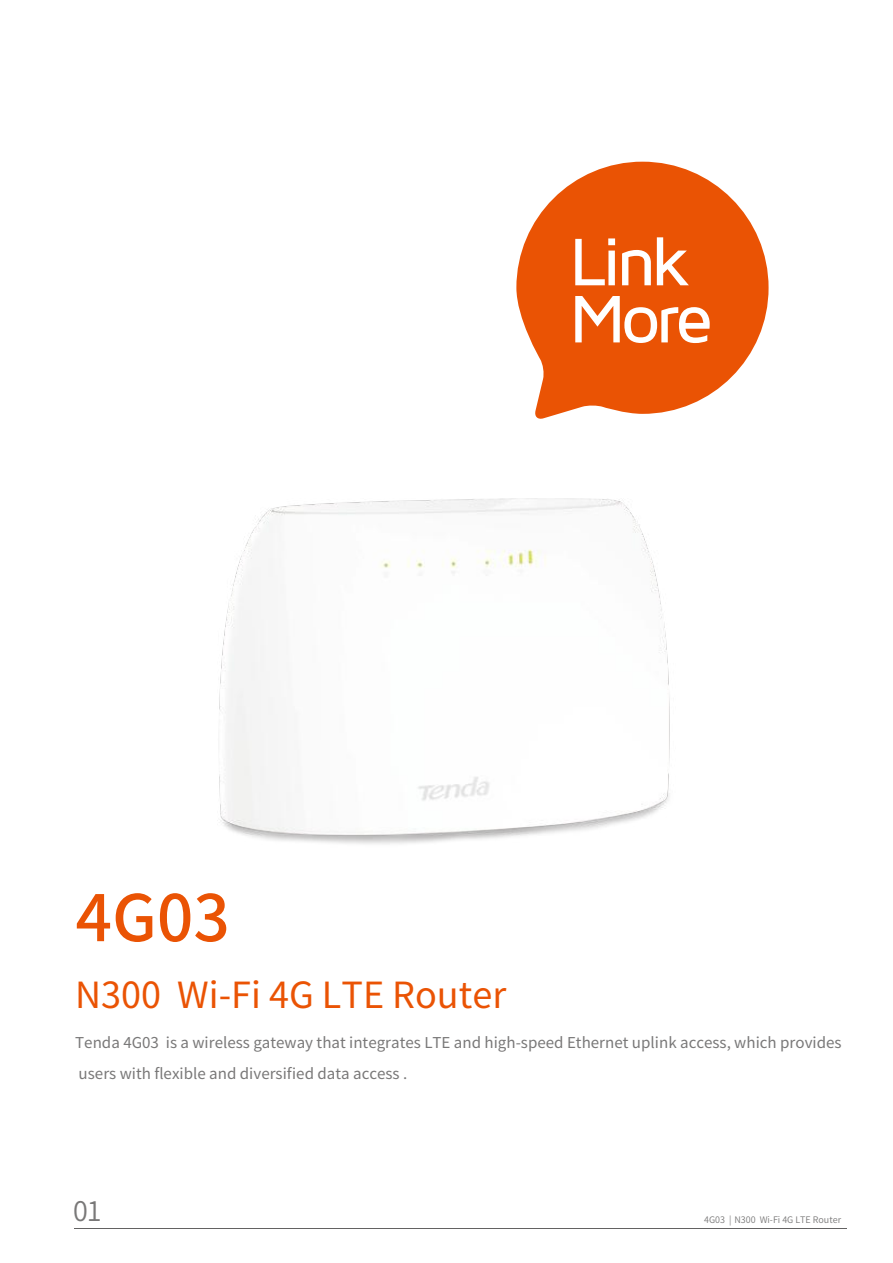
<style>
.page{position:relative;width:893px;height:1263px;background:#fff}
.page>*{position:absolute;margin:0;border:0;box-sizing:border-box;transform-origin:0 0}
.t1{font:500 64.05px "Source Han Sans CN";color:#ea5304}
.t2{font:36px "Source Han Sans CN";color:#ea5304}
.t3{font:27px "Source Han Sans CN";color:#797878}
.t4{font:15px/31.5px "Source Han Sans CN";color:#797878}
.t5{font:9px "Source Han Sans CN";color:#797878}
</style>
<div class="page">
<hr style="left:74px;top:1228px;width:773px;height:1px;background:#636262">
<img style="left:219px;top:498px;width:451px;height:346px">
<svg style="left:516px;top:162px;width:253px;height:257px;fill:#ea5304"></svg>
<svg style="left:575px;top:238px;width:40px;height:47px"></svg>
<svg style="left:622px;top:250px;width:29px;height:35px"></svg>
<svg style="left:657px;top:237px;width:32px;height:48px"></svg>
<svg style="left:575px;top:296px;width:135px;height:47px"></svg>
<h1 class="t1" style="left:76px;top:882px;width:156px">4G03</h1>
<h2 class="t2" style="left:75px;top:975px;width:433px">N300 Wi-Fi 4G LTE Router</h2>
<p class="t4" style="left:75px;top:1026px;width:768px">Tenda 4G03 is a wireless gateway that integrates LTE and high-speed Ethernet uplink access, which provides users with flexible and diversified data access .</p>
<h3 class="t3" style="left:73px;top:1195px;width:30px">01</h3>
<p class="t5" style="left:704px;top:1214px;width:138px">4G03 | N300 Wi-Fi 4G LTE Router</p>
</div>
